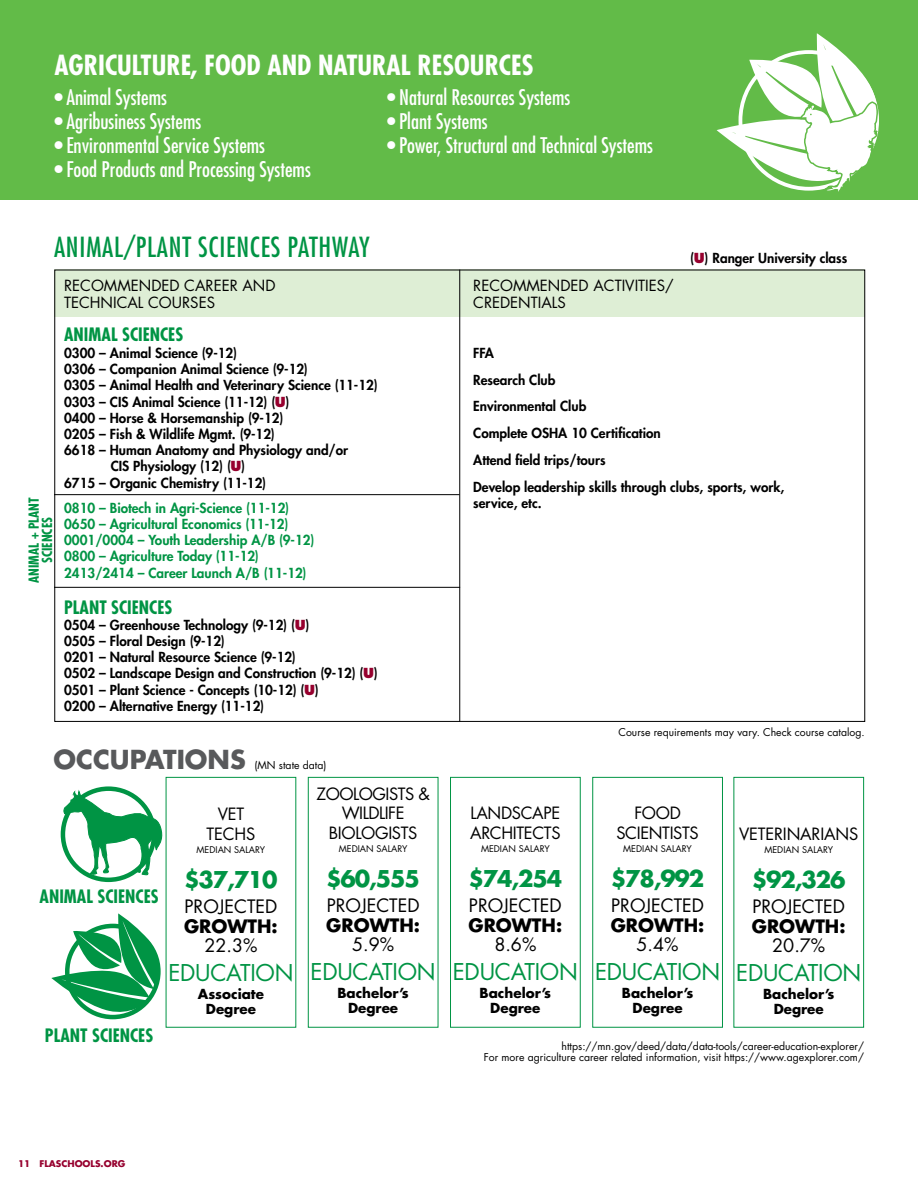
<style>
.page{position:relative;width:918px;height:1188px;background:#fff}
.page>*{position:absolute;margin:0;border:0;box-sizing:border-box;transform-origin:0 0}
.t1{font:700 condensed 27px "Futura";color:#fff}
.t2{font:condensed 27px "Futura";letter-spacing:.03em;color:#009444}
.t3{font:700 25.5px "Futura";color:#58595b}
.t4{font:22.5px "Futura";letter-spacing:-.01em;color:#009444}
.t5{font:700 22.5px "Futura";letter-spacing:-.05em;color:#009444}
.t6{font:condensed 21px "Futura";color:#fff}
.t7{font:18px "Futura";color:#000}
.t8{font:700 condensed 18px "Futura";color:#009444}
.t9{font:700 18px "Futura";color:#000}
.t10{font:16.5px/19.5px "Futura";letter-spacing:-.02em;color:#000;text-align:center}
.t11{font:15px/16.5px "Futura";color:#000}
.t12{font:800 13.5px/16.2px "Futura";color:#000}
.t13{font:800 13.5px/16.2px "Futura";color:#009444}
.t14{font:700 13.5px/15px "Futura";color:#000;text-align:center}
.t15{font:700 condensed 13.5px/13.5px "Futura";color:#009444;text-align:center}
.t16{font:10.5px/10.5px "Futura";color:#000;text-align:right}
.t17{font:9px "Futura";color:#000}
.t18{font:700 9px "Futura";color:#96002e}
.s1{color:#96002e}
</style>
<div class="page">
<div style="left:0;top:0;width:918px;height:200px;background:#62bb48"></div>
<svg style="left:717px;top:33px;width:162px;height:159px"></svg>
<svg style="left:63px;top:786px;width:100px;height:97px"></svg>
<div style="left:54px;top:270px;width:811px;height:47px;background:#deeed5"></div>
<hr style="left:459px;top:270px;width:1px;height:452px;background:#000">
<svg style="left:51px;top:913px;width:110px;height:102px"></svg>
<div style="left:308px;top:777px;width:130px;height:251px;border:1px solid #009444"></div>
<div style="left:450px;top:777px;width:131px;height:251px;border:1px solid #009444"></div>
<div style="left:592px;top:777px;width:131px;height:251px;border:1px solid #009444"></div>
<div style="left:734px;top:777px;width:130px;height:251px;border:1px solid #009444"></div>
<hr style="left:54px;top:494px;width:406px;height:1px;background:#000">
<hr style="left:54px;top:587px;width:406px;height:1px;background:#000">
<h1 class="t1" style="left:54px;top:48px;width:481px">AGRICULTURE, FOOD AND NATURAL RESOURCES</h1>
<h3 class="t6" style="left:54px;top:84px;width:114px">• Animal Systems</h3>
<h3 class="t6" style="left:54px;top:108px;width:148px">• Agribusiness Systems</h3>
<h3 class="t6" style="left:54px;top:132px;width:212px">• Environmental Service Systems</h3>
<h3 class="t6" style="left:54px;top:156px;width:258px">• Food Products and Processing Systems</h3>
<h3 class="t6" style="left:387px;top:84px;width:185px">• Natural Resources Systems</h3>
<h3 class="t6" style="left:387px;top:108px;width:102px">• Plant Systems</h3>
<h3 class="t6" style="left:387px;top:132px;width:267px">• Power, Structural and Technical Systems</h3>
<h1 class="t2" style="left:54px;top:230px;width:317px">ANIMAL/PLANT SCIENCES PATHWAY</h1>
<p class="t12" style="left:690px;top:249px;width:158px">(<span class="s1">U</span>) Ranger University class</p>
<p class="t15" style="left:27px;top:583px;width:87px;rotate:-90deg">ANIMAL + PLANT<br>SCIENCES</p>
<p class="t11" style="left:64px;top:277px;width:213px">RECOMMENDED CAREER AND<br>TECHNICAL COURSES</p>
<p class="t12" style="left:64px;top:345px;width:174px">0300 – Animal Science (9-12)</p>
<p class="t12" style="left:64px;top:361px;width:245px">0306 – Companion Animal Science (9-12)</p>
<p class="t12" style="left:64px;top:377px;width:315px">0305 – Animal Health and Veterinary Science (11-12)</p>
<p class="t12" style="left:64px;top:393px;width:227px">0303 – CIS Animal Science (11-12) (<span class="s1">U</span>)</p>
<p class="t12" style="left:64px;top:409px;width:221px">0400 – Horse &amp; Horsemanship (9-12)</p>
<p class="t12" style="left:64px;top:426px;width:212px">0205 – Fish &amp; Wildlife Mgmt. (9-12)</p>
<p class="t12" style="left:64px;top:442px;width:286px">6618 – Human Anatomy and Physiology and/or</p>
<p class="t12" style="left:111px;top:458px;width:136px">CIS Physiology (12) (<span class="s1">U</span>)</p>
<p class="t12" style="left:64px;top:474px;width:204px">6715 – Organic Chemistry (11-12)</p>
<p class="t13" style="left:64px;top:500px;width:252px">0810 – Biotech in Agri-Science (11-12)<br>0650 – Agricultural Economics (11-12)<br>0001/0004 – Youth Leadership A/B (9-12)<br>0800 – Agriculture Today (11-12)<br>2413/2414 – Career Launch A/B (11-12)</p>
<p class="t12" style="left:64px;top:617px;width:315px">0504 – Greenhouse Technology (9-12) (<span class="s1">U</span>)<br>0505 – Floral Design (9-12)<br>0201 – Natural Resource Science (9-12)<br>0502 – Landscape Design and Construction (9-12) (<span class="s1">U</span>)<br>0501 – Plant Science - Concepts (10-12) (<span class="s1">U</span>)<br>0200 – Alternative Energy (11-12)</p>
<h3 class="t8" style="left:64px;top:323px;width:121px">ANIMAL SCIENCES</h3>
<h3 class="t8" style="left:64px;top:595px;width:110px">PLANT SCIENCES</h3>
<h2 class="t3" style="left:54px;top:741px;width:194px">OCCUPATIONS</h2>
<p class="t16" style="left:254px;top:759px;width:74px">(MN state data)</p>
<h3 class="t8" style="left:40px;top:885px;width:121px">ANIMAL SCIENCES</h3>
<h3 class="t8" style="left:45px;top:1024px;width:110px">PLANT SCIENCES</h3>
<p class="t10" style="left:207px;top:804px;width:50px">VET<br>TECHS</p>
<p class="t17" style="left:197px;top:844px;width:70px">MEDIAN SALARY</p>
<h3 class="t5" style="left:184px;top:864px;width:95px">$37,710</h3>
<h3 class="t7" style="left:185px;top:894px;width:94px">PROJECTED</h3>
<h3 class="t9" style="left:184px;top:914px;width:95px">GROWTH:</h3>
<h3 class="t7" style="left:204px;top:933px;width:55px">22.3%</h3>
<h3 class="t4" style="left:168px;top:957px;width:127px">EDUCATION</h3>
<p class="t14" style="left:198px;top:986px;width:68px">Associate<br>Degree</p>
<p class="t10" style="left:317px;top:784px;width:115px">ZOOLOGISTS &amp;<br>WILDLIFE<br>BIOLOGISTS</p>
<p class="t17" style="left:339px;top:843px;width:70px">MEDIAN SALARY</p>
<h3 class="t5" style="left:326px;top:863px;width:95px">$60,555</h3>
<h3 class="t7" style="left:327px;top:893px;width:94px">PROJECTED</h3>
<h3 class="t9" style="left:326px;top:912px;width:95px">GROWTH:</h3>
<h3 class="t7" style="left:352px;top:932px;width:44px">5.9%</h3>
<h3 class="t4" style="left:311px;top:956px;width:127px">EDUCATION</h3>
<p class="t14" style="left:337px;top:985px;width:73px">Bachelor’s<br>Degree</p>
<p class="t11" style="left:473px;top:277px;width:202px">RECOMMENDED ACTIVITIES/<br>CREDENTIALS</p>
<p class="t12" style="left:473px;top:339px;width:313px;line-height:26.7px">FFA<br>Research Club<br>Environmental Club<br>Complete OSHA 10 Certification<br>Attend field trips/tours<br>Develop leadership skills through clubs, sports, work,</p>
<p class="t12" style="left:473px;top:495px;width:70px">service, etc.</p>
<p class="t16" style="left:619px;top:727px;width:248px">Course requirements may vary. Check course catalog.</p>
<p class="t10" style="left:470px;top:803px;width:92px;text-align:left">LANDSCAPE<br>ARCHITECTS</p>
<p class="t17" style="left:481px;top:843px;width:70px">MEDIAN SALARY</p>
<h3 class="t5" style="left:469px;top:863px;width:95px">$74,254</h3>
<h3 class="t7" style="left:469px;top:893px;width:94px">PROJECTED</h3>
<h3 class="t9" style="left:469px;top:912px;width:95px">GROWTH:</h3>
<h3 class="t7" style="left:494px;top:932px;width:44px">8.6%</h3>
<h3 class="t4" style="left:453px;top:956px;width:127px">EDUCATION</h3>
<p class="t14" style="left:480px;top:985px;width:73px">Bachelor’s<br>Degree</p>
<p class="t10" style="left:616px;top:803px;width:84px">FOOD<br>SCIENTISTS</p>
<p class="t17" style="left:623px;top:843px;width:70px">MEDIAN SALARY</p>
<h3 class="t5" style="left:611px;top:863px;width:95px">$78,992</h3>
<h3 class="t7" style="left:611px;top:893px;width:94px">PROJECTED</h3>
<h3 class="t9" style="left:611px;top:912px;width:95px">GROWTH:</h3>
<h3 class="t7" style="left:637px;top:932px;width:44px">5.4%</h3>
<h3 class="t4" style="left:595px;top:956px;width:127px">EDUCATION</h3>
<p class="t14" style="left:622px;top:985px;width:73px">Bachelor’s<br>Degree</p>
<p class="t10" style="left:739px;top:824px;width:121px">VETERINARIANS</p>
<p class="t17" style="left:764px;top:844px;width:70px">MEDIAN SALARY</p>
<h3 class="t5" style="left:752px;top:864px;width:95px">$92,326</h3>
<h3 class="t7" style="left:752px;top:894px;width:94px">PROJECTED</h3>
<h3 class="t9" style="left:752px;top:914px;width:95px">GROWTH:</h3>
<h3 class="t7" style="left:772px;top:933px;width:55px">20.7%</h3>
<h3 class="t4" style="left:736px;top:957px;width:127px">EDUCATION</h3>
<p class="t14" style="left:763px;top:986px;width:73px">Bachelor’s<br>Degree</p>
<p class="t16" style="left:484px;top:1041px;width:382px">https://mn.gov/deed/data/data-tools/career-education-explorer/<br>For more agriculture career related information, visit https://www.agexplorer.com/</p>
<p class="t18" style="left:18px;top:1157px;width:109px">11 FLASCHOOLS.ORG</p>
</div>
